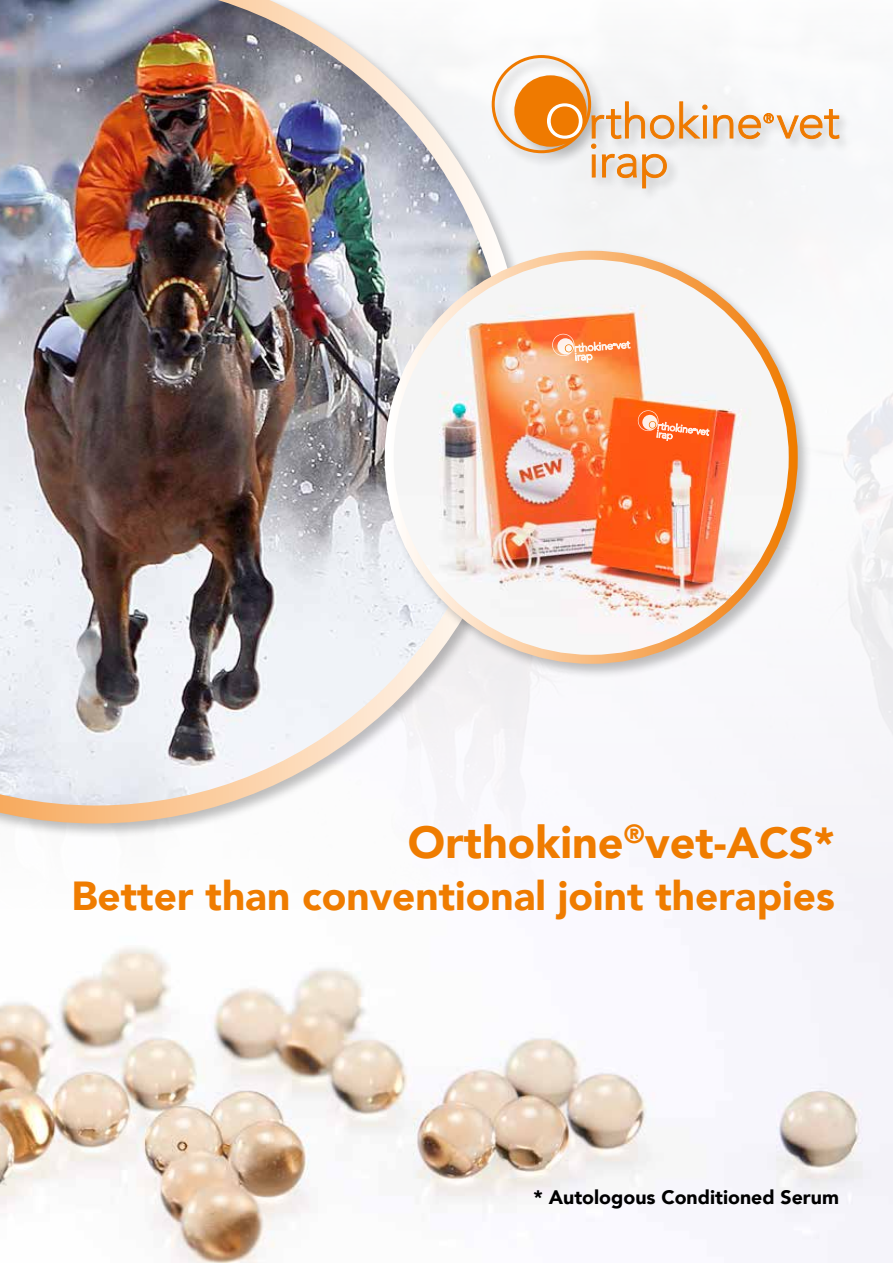
<style>
.page{position:relative;width:893px;height:1263px;background:#fff}
.page>*{position:absolute;margin:0;border:0;box-sizing:border-box;transform-origin:0 0}
.t1{font:900 45px "Avenir LT";color:#ef7c00}
.t2{font:900 40.5px "Avenir LT";color:#ef7c00}
.t3{font:900 19.5px "Avenir LT";color:#000}
.s1{font-size:43.5px}
</style>
<div class="page">
<img style="left:0;top:436px;width:893px;height:827px">
<div style="left:0;top:0;width:541px;height:839px;background:#000;opacity:.25"></div>
<img style="left:0;top:0;width:526px;height:823px">
<div style="left:382px;top:248px;width:431px;height:431px;background:#000;opacity:.25"></div>
<img style="left:389px;top:255px;width:404px;height:404px;border-radius:202px">
<svg style="left:637px;top:410px;width:72px;height:31px;background:#fe7b41"></svg>
<svg style="left:552px;top:333px;width:78px;height:29px;background:#fb9d68"></svg>
<div style="left:489px;top:52px;width:365px;height:151px;background:#f5f6f7"></div>
<svg style="left:492px;top:55px;width:347px;height:133px"></svg>
<p class="t1" style="left:408px;top:815px;width:428px">Orthokine<sup>®</sup>vet<span class="s1">-ACS*</span></p>
<p class="t2" style="left:71px;top:871px;width:765px">Better than conventional joint therapies</p>
<p class="t3" style="left:534px;top:1186px;width:307px">* Autologous Conditioned Serum</p>
</div>
